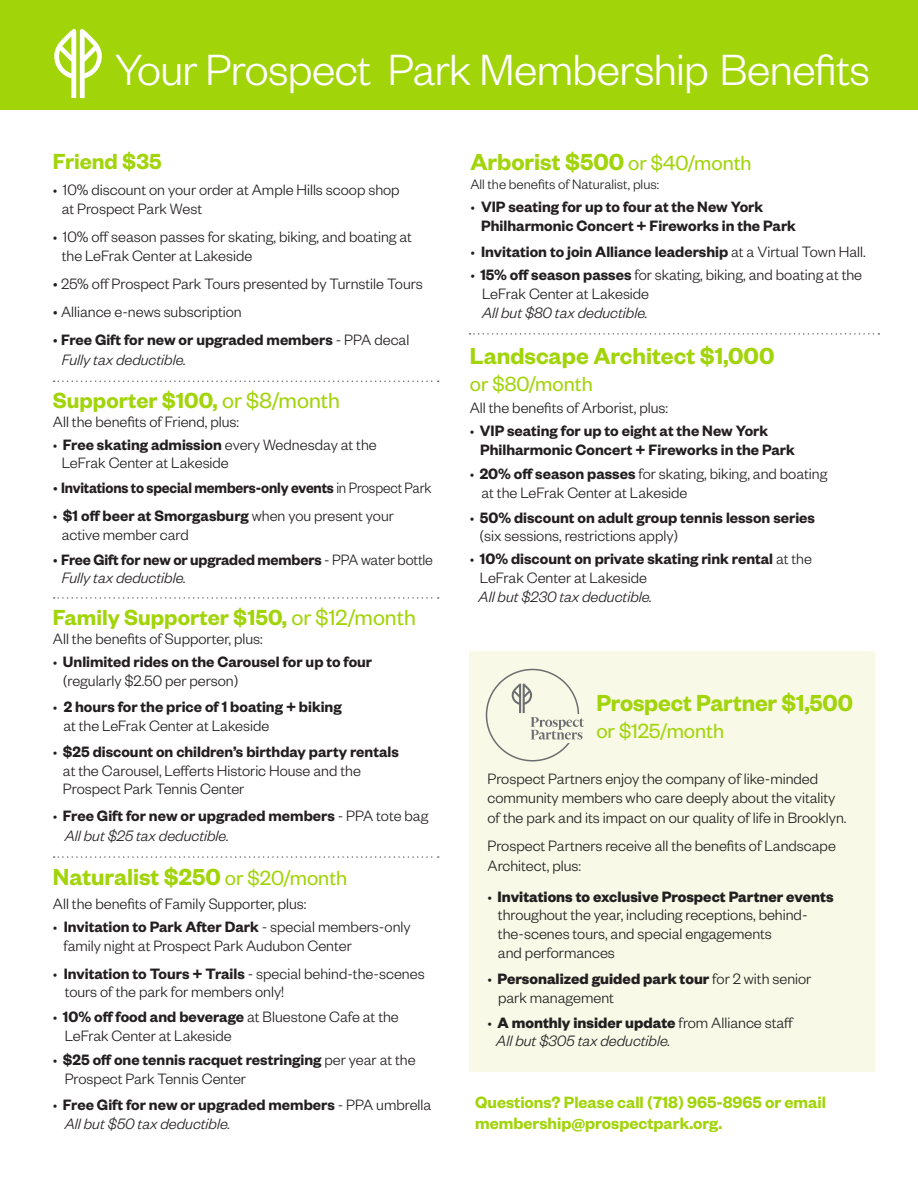
<style>
.page{position:relative;width:918px;height:1188px;background:#fff}
.page>*{position:absolute;margin:0;border:0;box-sizing:border-box;transform-origin:0 0}
.t1{font:300 48px "Founders Grotesk";letter-spacing:-.01em;color:#fff}
.bullets{font:600 25.5px "Founders Grotesk";color:#a2d40a}
.bullets-2{font:600 24px "Founders Grotesk";color:#a2d40a}
.bullets-3{font:22.5px "Founders Grotesk";color:#a2d40a}
.bullets-4{font:600 18px "Founders Grotesk";color:#a2d40a}
.bullets-5{font:300 16.5px/18.8px "Founders Grotesk";color:#231f20}
.bullets-6{font:600 16.5px/18.8px "Founders Grotesk";color:#231f20}
.bullets-7{font:italic 300 16.5px/18px "Founders Grotesk";color:#231f20}
.bullets-8{font:600 16.5px "Founders Grotesk";color:#231f20;scale:.93 1}
.bullets-9{font:300 15px "Founders Grotesk";color:#231f20}
.s1{font-size:15px}
.s2{font-weight:300}
.s3{font-weight:400}
.s4{font-weight:300;font-size:15px}
.s5{font-weight:300;font-style:italic}
.s6{font-weight:600}
.s7{font-weight:400;font-size:22.5px}
.s8{font-style:italic}
.s9{font-weight:700}
.s10{font-style:normal;font-size:15px}
.s11{font-weight:700;font-style:normal}
.s12{font-style:normal}
</style>
<div class="page">
<div style="left:470px;top:651px;width:405px;height:420px;background:#f8f9e6"></div>
<svg style="left:54px;top:381px;width:385px;height:1px"></svg>
<svg style="left:54px;top:597px;width:385px;height:2px"></svg>
<div style="left:486px;top:669px;width:93px;height:93px;border:2px solid #6c6d70;border-radius:50%"></div>
<div style="left:546px;top:714px;width:44px;height:29px;background:#f8f9e6"></div>
<img style="left:530px;top:717px;width:54px;height:23px">
<svg style="left:512px;top:683px;width:20px;height:30px"></svg>
<div style="left:0;top:0;width:918px;height:110px;background:#a2d40a"></div>
<svg style="left:54px;top:29px;width:48px;height:69px"></svg>
<svg style="left:469px;top:333px;width:410px;height:2px"></svg>
<svg style="left:54px;top:856px;width:385px;height:2px"></svg>
<p class="t1" style="left:115px;top:40px;width:757px">Your Prospect Park Membership Benefits</p>
<p class="bullets-2" style="left:53px;top:146px;width:110px">Friend $35</p>
<p class="bullets-5" style="left:62px;top:180px;width:339px;text-indent:-9px"><span class="s1">•</span> 10% discount on your order at Ample Hills scoop shop at Prospect Park West</p>
<p class="bullets-5" style="left:62px;top:227px;width:352px;text-indent:-9px"><span class="s1">•</span> 10% off season passes for skating, biking, and boating at the LeFrak Center at Lakeside</p>
<p class="bullets-5" style="left:53px;top:273px;width:371px">• 25% off Prospect Park Tours presented by Turnstile Tours</p>
<p class="bullets-5" style="left:53px;top:302px;width:190px">• Alliance e-news subscription</p>
<p class="bullets-6" style="left:53px;top:330px;width:358px"><span class="s2">•</span> Free Gift for new or upgraded members <span class="s2">- PPA decal</span></p>
<p class="bullets-7" style="left:62px;top:349px;width:126px">Fully tax deductible.</p>
<p class="bullets-2" style="left:53px;top:385px;width:288px">Supporter $100, <span class="s3">or $8/month</span></p>
<p class="bullets-5" style="left:53px;top:412px;width:188px">All the benefits of Friend, plus:</p>
<p class="bullets-6" style="left:53px;top:435px;width:325px"><span class="s4">•</span> Free skating admission <span class="s2">every Wednesday at the</span></p>
<p class="bullets-5" style="left:62px;top:453px;width:169px">LeFrak Center at Lakeside</p>
<p class="bullets-8" style="left:53px;top:478px;width:408px"><span class="s5">•</span> Invitations to special members-only events <span class="s2">in Prospect Park</span></p>
<p class="bullets-6" style="left:53px;top:505px;width:342px"><span class="s4">•</span> $1 off beer at Smorgasburg <span class="s2">when you present your</span></p>
<p class="bullets-5" style="left:62px;top:525px;width:129px">active member card</p>
<p class="bullets-6" style="left:53px;top:549px;width:382px"><span class="s2">•</span> Free Gift for new or upgraded members <span class="s2">- PPA water bottle</span></p>
<p class="bullets-7" style="left:62px;top:568px;width:126px">Fully tax deductible.</p>
<p class="bullets-2" style="left:53px;top:602px;width:364px">Family Supporter $150, <span class="s3">or $12/month</span></p>
<p class="bullets-5" style="left:53px;top:629px;width:211px">All the benefits of Supporter, plus:</p>
<p class="bullets-6" style="left:63px;top:652px;width:311px;text-indent:-10px"><span class="s4">•</span> Unlimited rides on the Carousel for up to four <span class="s2">(regularly $2.50 per person)</span></p>
<p class="bullets-6" style="left:63px;top:696px;width:280px;text-indent:-10px"><span class="s4">•</span> 2 hours for the price of 1 boating + biking <span class="s2">at the LeFrak Center at Lakeside</span></p>
<p class="bullets-5" style="left:63px;top:741px;width:337px;text-indent:-10px"><span class="s1">•</span> <span class="s6">$25 discount on children’s birthday party rentals </span>at the Carousel, Lefferts Historic House and the<br>Prospect Park Tennis Center</p>
<p class="bullets-6" style="left:65px;top:805px;width:365px;line-height:19.8px;text-indent:-12px"><span class="s4">•</span> Free Gift for new or upgraded members <span class="s2">- PPA tote bag<br></span><span class="s5">All but $25 tax deductible.</span></p>
<p class="bullets" style="left:53px;top:861px;width:296px">Naturalist $250 <span class="s7">or $20/month</span></p>
<p class="bullets-5" style="left:53px;top:894px;width:255px">All the benefits of Family Supporter, plus:</p>
<p class="bullets-5" style="left:63px;top:917px;width:349px;text-indent:-10px"><span class="s1">•</span> <span class="s6">Invitation to Park After Dark</span> - special members-only family night at Prospect Park Audubon Center</p>
<p class="bullets-5" style="left:65px;top:963px;width:361px;text-indent:-12px"><span class="s1">•</span> <span class="s6">Invitation to Tours + Trails</span> - special behind-the-scenes tours of the park for members only!</p>
<p class="bullets-5" style="left:65px;top:1006px;width:336px;text-indent:-12px"><span class="s1">•</span> <span class="s6">10% off food and beverage</span> at Bluestone Cafe at the<br>LeFrak Center at Lakeside</p>
<p class="bullets-5" style="left:65px;top:1050px;width:352px;text-indent:-12px"><span class="s1">•</span> <span class="s6">$25 off one tennis racquet restringing</span> per year at the<br>Prospect Park Tennis Center</p>
<p class="bullets-6" style="left:65px;top:1094px;width:368px;line-height:19.8px;text-indent:-12px"><span class="s4">•</span> Free Gift for new or upgraded members <span class="s2">- PPA umbrella<br></span><span class="s5">All but $50 tax deductible.</span></p>
<p class="bullets" style="left:470px;top:146px;width:283px">Arborist $500 <span class="s7">or $40/month</span></p>
<p class="bullets-9" style="left:470px;top:175px;width:190px">All the benefits of Naturalist, plus:</p>
<p class="bullets-6" style="left:481px;top:197px;width:316px;text-indent:-11px"><span class="s4">•</span> VIP seating for up to four at the New York<br>Philharmonic Concert + Fireworks in the Park</p>
<p class="bullets-6" style="left:470px;top:242px;width:397px"><span class="s4">•</span> Invitation to join Alliance leadership <span class="s2">at a Virtual Town Hall.</span></p>
<p class="bullets-5" style="left:482px;top:265px;width:382px;text-indent:-12px"><span class="s1">•</span> <span class="s6">15% off season passes</span> for skating, biking, and boating at the<br>LeFrak Center at Lakeside<br><span class="s8">All but $80 tax deductible.</span></p>
<p class="bullets" style="left:470px;top:340px;width:306px">Landscape Architect $1,000</p>
<p class="bullets-3" style="left:470px;top:370px;width:124px">or $80/month</p>
<p class="bullets-5" style="left:470px;top:398px;width:200px">All the benefits of Arborist, plus:</p>
<p class="bullets-6" style="left:480px;top:421px;width:316px;text-indent:-10px"><span class="s4">•</span> VIP seating for up to eight at the New York<br>Philharmonic Concert + Fireworks in the Park</p>
<p class="bullets-5" style="left:482px;top:464px;width:347px;text-indent:-12px"><span class="s1">•</span> <span class="s6">20% off season passes</span> for skating, biking, and boating at the LeFrak Center at Lakeside</p>
<p class="bullets-6" style="left:480px;top:508px;width:337px;line-height:18px;text-indent:-10px"><span class="s4">•</span> 50% discount on adult group tennis lesson series <span class="s2">(six sessions, restrictions apply)</span></p>
<p class="bullets-6" style="left:479px;top:549px;width:335px;text-indent:-9px"><span class="s4">•</span> 10% discount on private skating rink rental <span class="s2">at the<br>LeFrak Center at Lakeside<br></span><span class="s5">All but $230 tax deductible.</span></p>
<p class="bullets" style="left:596px;top:686px;width:258px">Prospect Partner $1,500</p>
<p class="bullets-3" style="left:596px;top:717px;width:129px">or $125/month</p>
<p class="bullets-5" style="left:488px;top:768px;width:360px;line-height:19.5px">Prospect Partners enjoy the company of like-minded community members who care deeply about the vitality of the park and its impact on our quality of life in Brooklyn.</p>
<p class="bullets-5" style="left:488px;top:836px;width:350px;line-height:19.5px">Prospect Partners receive all the benefits of Landscape<br>Architect, plus:</p>
<p class="bullets-5" style="left:498px;top:886px;width:337px;text-indent:-10px"><span class="s1">•</span> <span class="s9">Invitations to exclusive Prospect Partner events </span>throughout the year, including receptions, behind&shy;the-scenes tours, and special engagements<br>and performances</p>
<p class="bullets-5" style="left:498px;top:968px;width:315px;text-indent:-11px"><span class="s1">•</span> <span class="s9">Personalized guided park tour</span> for 2 with senior park management</p>
<p class="bullets-7" style="left:496px;top:1013px;width:299px;text-indent:-9px"><span class="s10">•</span> <span class="s11">A monthly insider update</span> <span class="s12">from Alliance staff<br></span>All but $305 tax deductible.</p>
<p class="bullets-4" style="left:475px;top:1091px;width:352px">Questions? Please call (718) 965-8965 or email</p>
<p class="bullets-4" style="left:475px;top:1111px;width:249px">membership@prospectpark.org.</p>
</div>
